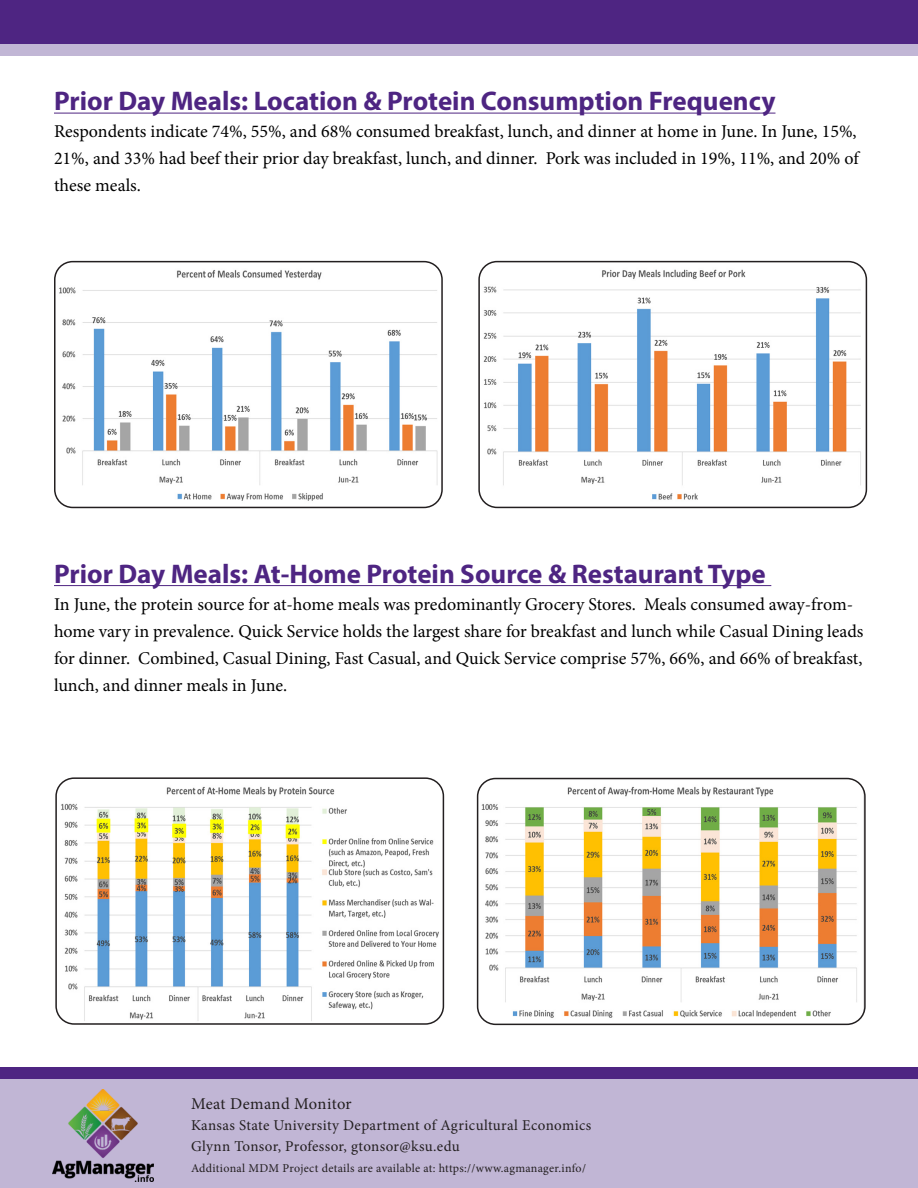
<style>
.page{position:relative;width:918px;height:1188px;background:#fff}
.page>*{position:absolute;margin:0;border:0;box-sizing:border-box;transform-origin:0 0}
.t1{font:700 27px "Myriad Pro";color:#4e2582}
.t2{font:18px/27px "Minion Pro";letter-spacing:-.005em;color:#000;text-align:justify}
.t3{font:16.5px "Minion Pro";letter-spacing:.02em;color:#231f20}
.t4{font:15px/21px "Minion Pro";letter-spacing:.02em;color:#231f20}
.t5{font:12px "Minion Pro";letter-spacing:.02em;color:#231f20}
</style>
<div class="page">
<div style="left:0;top:1079px;width:918px;height:109px;background:#c1b6d5"></div>
<img style="left:52px;top:1089px;width:101px;height:93px">
<div style="left:0;top:1067px;width:918px;height:12px;background:#4e2582"></div>
<div style="left:0;top:44px;width:918px;height:11px;background:#c1b6d5"></div>
<div style="left:0;top:0;width:918px;height:44px;background:#4e2582"></div>
<hr style="left:54px;top:113px;width:721px;height:1px;background:#4e2582">
<hr style="left:54px;top:585px;width:717px;height:1px;background:#4e2582">
<img style="left:55px;top:262px;width:385px;height:245px">
<div style="left:54px;top:261px;width:389px;height:247px;border:2px solid #231f20;border-radius:18px"></div>
<img style="left:481px;top:262px;width:385px;height:245px">
<div style="left:478px;top:261px;width:389px;height:247px;border:2px solid #231f20;border-radius:18px"></div>
<img style="left:478px;top:779px;width:385px;height:245px">
<div style="left:477px;top:778px;width:389px;height:247px;border:2px solid #231f20;border-radius:18px"></div>
<img style="left:58px;top:780px;width:385px;height:242px">
<div style="left:55px;top:777px;width:389px;height:248px;border:2px solid #231f20;border-radius:18px"></div>
<p class="t1" style="left:54px;top:84px;width:723px">Prior Day Meals: Location &amp; Protein Consumption Frequency</p>
<p class="t2" style="left:54px;top:118px;width:806px">Respondents indicate 74%, 55%, and 68% consumed breakfast, lunch, and dinner at home in June. In June, 15%, 21%, and 33% had beef their prior day breakfast, lunch, and dinner. Pork was included in 19%, 11%, and 20% of these meals.</p>
<p class="t1" style="left:54px;top:556px;width:713px">Prior Day Meals: At-Home Protein Source &amp; Restaurant Type</p>
<p class="t2" style="left:54px;top:591px;width:811px;text-align:left">In June, the protein source for at-home meals was predominantly Grocery Stores. Meals consumed away-from&shy;home vary in prevalence. Quick Service holds the largest share for breakfast and lunch while Casual Dining leads for dinner. Combined, Casual Dining, Fast Casual, and Quick Service comprise 57%, 66%, and 66% of breakfast, lunch, and dinner meals in June.</p>
<p class="t3" style="left:191px;top:1093px;width:162px">Meat Demand Monitor</p>
<p class="t4" style="left:191px;top:1115px;width:402px">Kansas State University Department of Agricultural Economics<br>Glynn Tonsor, Professor, gtonsor@ksu.edu</p>
<p class="t5" style="left:191px;top:1161px;width:396px">Additional MDM Project details are available at: https://www.agmanager.info/</p>
</div>
